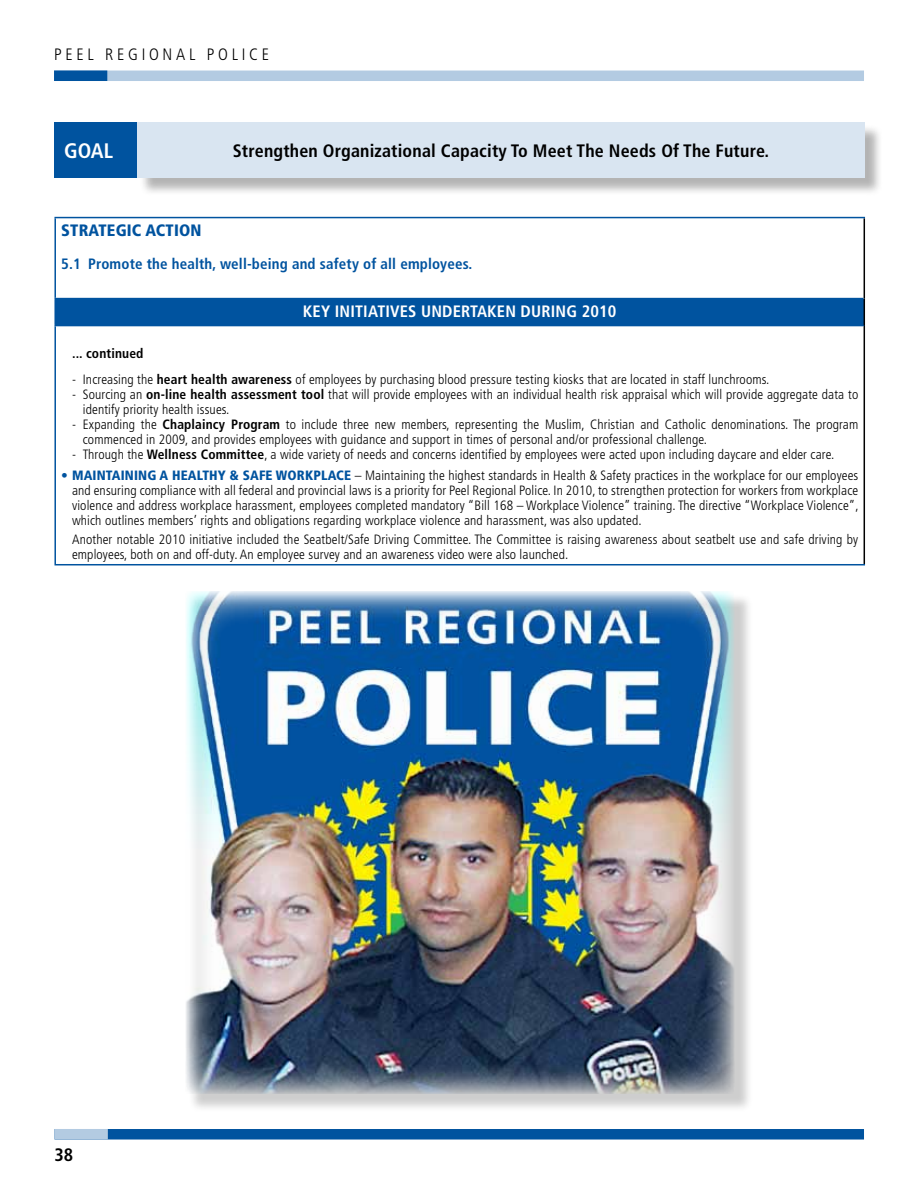
<style>
.page{position:relative;width:918px;height:1188px;background:#fff}
.page>*{position:absolute;margin:0;border:0;box-sizing:border-box;transform-origin:0 0}
.t1{font:700 condensed 21px "Frutiger";color:#fff}
.t2{font:700 condensed 18px "Frutiger";letter-spacing:.01em;color:#000}
.t3{font:700 condensed 16.5px "Frutiger";letter-spacing:.01em;color:#fff}
.t4{font:300 condensed 16.5px "Frutiger";letter-spacing:.225em;color:#000}
.t5{font:900 condensed 16.5px "Frutiger";letter-spacing:.01em;color:#00539f}
.t6{font:700 condensed 15px "Frutiger";letter-spacing:.01em;color:#00539f}
.t7{font:300 condensed 13.5px/15px "Frutiger";letter-spacing:.01em;color:#000}
.t8{font:700 condensed 13.5px "Frutiger";letter-spacing:.01em;color:#000}
.s1{font-weight:700}
.s2{font-weight:900;color:#00539f}
</style>
<div class="page">
<div style="left:54px;top:71px;width:810px;height:10px;background:#b3cbe2"></div>
<div style="left:54px;top:71px;width:53px;height:10px;background:#00539f"></div>
<div style="left:55px;top:1129px;width:809px;height:11px;background:#00539f"></div>
<div style="left:55px;top:1129px;width:53px;height:10px;background:#b3cbe2"></div>
<div style="left:55px;top:299px;width:809px;height:27px;background:#00539f"></div>
<hr style="left:864px;top:218px;width:1px;height:81px;background:#000">
<svg style="left:864px;top:299px;width:1px;height:27px"></svg>
<hr style="left:864px;top:326px;width:1px;height:238px;background:#000">
<hr style="left:54px;top:298px;width:810px;height:1px;background:#00539f">
<hr style="left:54px;top:325px;width:810px;height:1px;background:#00539f">
<hr style="left:54px;top:217px;width:811px;height:1px;background:#00539f">
<hr style="left:54px;top:218px;width:2px;height:80px;background:#00539f">
<hr style="left:54px;top:299px;width:2px;height:26px;background:#00539f">
<hr style="left:54px;top:326px;width:2px;height:238px;background:#00539f">
<hr style="left:54px;top:564px;width:811px;height:1px;background:#00539f">
<div style="left:139px;top:124px;width:745px;height:72px;background:#000;opacity:.3"></div>
<div style="left:137px;top:122px;width:728px;height:55px;background:#d9e5f1"></div>
<div style="left:54px;top:122px;width:83px;height:55px;background:#00539f"></div>
<div style="left:188px;top:593px;width:565px;height:519px;background:#000;opacity:.2"></div>
<img style="left:186px;top:591px;width:548px;height:503px">
<p class="t4" style="left:54px;top:45px;width:217px">PEEL REGIONAL POLICE</p>
<h1 class="t1" style="left:64px;top:138px;width:13px">GOAL</h1>
<h2 class="t2" style="left:233px;top:140px;width:538px">Strengthen Organizational Capacity To Meet The Needs Of The Future.</h2>
<p class="t5" style="left:61px;top:220px;width:142px">STRATEGIC ACTION</p>
<p class="t6" style="left:61px;top:255px;width:413px">5.1 Promote the health, well-being and safety of all employees.</p>
<p class="t3" style="left:303px;top:301px;width:85px">KEY INI TIA TIVE</p>
<p class="t3" style="left:408px;top:301px;width:27px">S UNDER</p>
<p class="t3" style="left:470px;top:301px;width:75px">TAKEN DURING</p>
<p class="t3" style="left:582px;top:301px;width:36px">2010</p>
<p class="t8" style="left:72px;top:345px;width:73px">... continued</p>
<p class="t7" style="left:72px;top:372px;width:699px">- Increasing the <span class="s1">heart health awareness</span> of employees by purchasing blood pressure testing kiosks that are located in staff lunchrooms.</p>
<p class="t7" style="left:83px;top:387px;width:777px;text-indent:-11px">- Sourcing an <span class="s1">on-line health assessment tool</span> that will provide employees with an individual health risk appraisal which will provide aggregate data to identify priority health issues.</p>
<p class="t7" style="left:83px;top:417px;width:777px;text-indent:-11px">- Expanding the <span class="s1">Chaplaincy Program</span> to include three new members, representing the Muslim, Christian and Catholic denominations. The program commenced in 2009, and provides employees with guidance and support in times of personal and/or professional challenge.</p>
<p class="t7" style="left:72px;top:447px;width:764px">- Through the <span class="s1">Wellness Committee</span>, a wide variety of needs and concerns identified by employees were acted upon including daycare and elder care.</p>
<p class="t7" style="left:72px;top:468px;width:788px;text-align:justify;text-indent:-11px"><span class="s2">• MAINTAINING A HEALTHY &amp; SAFE WORKPLACE</span> – Maintaining the highest standards in Health &amp; Safety practices in the workplace for our employees and ensuring compliance with all federal and provincial laws is a priority for Peel Regional Police. In 2010, to strengthen protection for workers from workplace violence and address workplace harassment, employees completed mandatory “Bill 168 – Workplace Violence” training. The directive “Workplace Violence”, which outlines members’ rights and obligations regarding workplace violence and harassment, was also updated.</p>
<p class="t7" style="left:72px;top:532px;width:788px">Another notable 2010 initiative included the Seatbelt/Safe Driving Committee. The Committee is raising awareness about seatbelt use and safe driving by employees, both on and off-duty. An employee survey and an awareness video were also launched.</p>
<h2 class="t2" style="left:55px;top:1144px;width:20px">38</h2>
</div>
